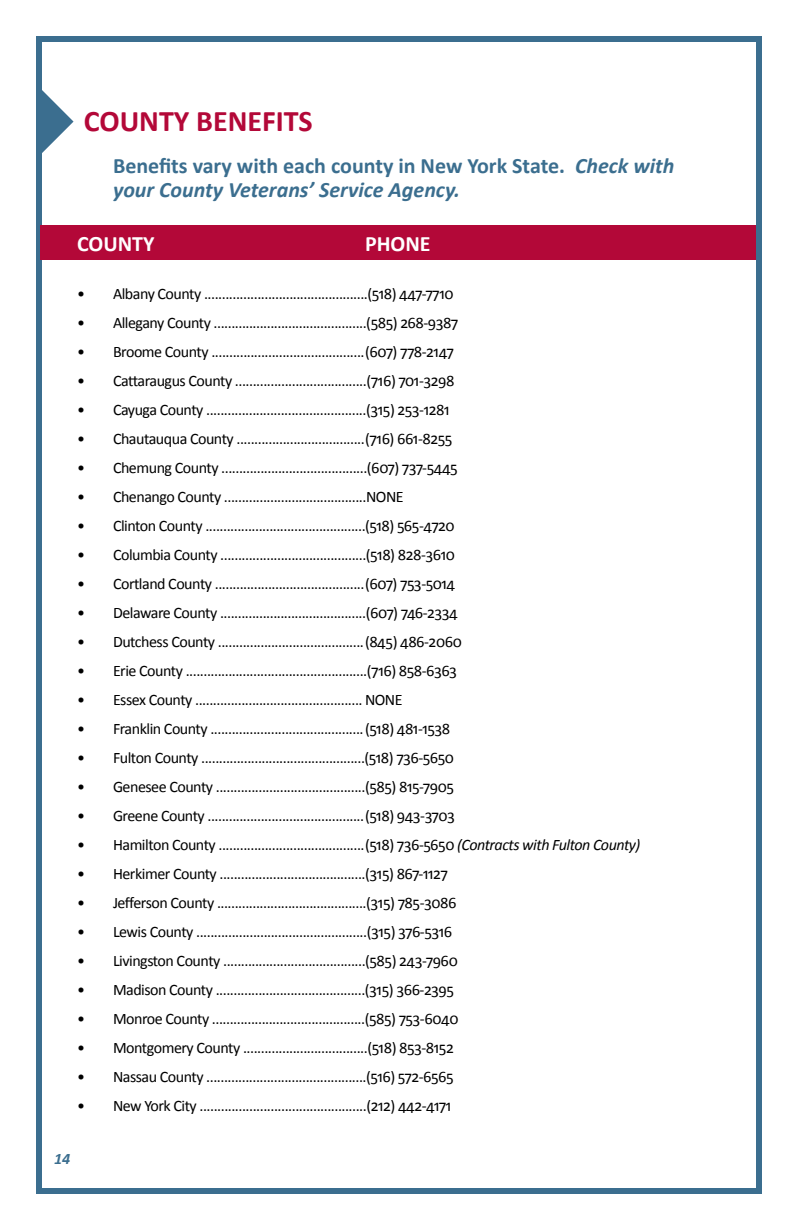
<style>
.page{position:relative;width:792px;height:1224px;background:#fff}
.page>*{position:absolute;margin:0;border:0;box-sizing:border-box;transform-origin:0 0}
.t1{font:700 30px "Calibri";color:#b30838}
.t2{font:italic 700 22px/24px "Calibri";color:#3b6e8f}
.t3{font:700 22px "Calibri";color:#fff}
.t4{font:16px "Calibri";letter-spacing:-.03em;color:#000}
.t5{font:italic 700 16px "Calibri";color:#3b6e8f}
.s1{font-style:normal}
.s2{font-style:italic}
</style>
<div class="page">
<div style="left:36px;top:36px;width:726px;height:1158px;border:6px solid #3b6e8f"></div>
<div style="left:40px;top:225px;width:716px;height:35px;background:#b30838"></div>
<svg style="left:36px;top:86px;width:38px;height:74px"></svg>
<h1 class="t1" style="left:84px;top:101px;width:19px">COU</h1>
<h1 class="t1" style="left:139px;top:101px;width:175px">NTY BENEFITS</h1>
<h2 class="t2" style="left:113px;top:153px;width:563px"><span class="s1">Benefits vary with each county in New York State.</span> Check with your County Veterans’ Service Agency.</h2>
<h2 class="t3" style="left:77px;top:229px;width:14px">COU</h2>
<h2 class="t3" style="left:118px;top:229px;width:38px">NTY</h2>
<h2 class="t3" style="left:365px;top:229px;width:67px">PHONE</h2>
<p class="t4" style="left:77px;top:284px;width:378px">• Albany County ..............................................(518) 447-7710</p>
<p class="t4" style="left:77px;top:313px;width:383px">• Allegany County ...........................................(585) 268-9387</p>
<p class="t4" style="left:77px;top:342px;width:378px">• Broome County ...........................................(607) 778-2147</p>
<p class="t4" style="left:77px;top:371px;width:379px">• Cattaraugus County .....................................(716) 701-3298</p>
<p class="t4" style="left:77px;top:400px;width:374px">• Cayuga County .............................................(315) 253-1281</p>
<p class="t4" style="left:77px;top:429px;width:377px">• Chautauqua County ....................................(716) 661-8255</p>
<p class="t4" style="left:77px;top:458px;width:382px">• Chemung County .........................................(607) 737-5445</p>
<p class="t4" style="left:77px;top:487px;width:328px">• Chenango County ........................................NONE</p>
<p class="t4" style="left:77px;top:516px;width:379px">• Clinton County .............................................(518) 565-4720</p>
<p class="t4" style="left:77px;top:545px;width:379px">• Columbia County .........................................(518) 828-3610</p>
<p class="t4" style="left:77px;top:574px;width:380px">• Cortland County ..........................................(607) 753-5014</p>
<p class="t4" style="left:77px;top:603px;width:382px">• Delaware County .........................................(607) 746-2334</p>
<p class="t4" style="left:77px;top:632px;width:386px">• Dutchess County .........................................(845) 486-2060</p>
<p class="t4" style="left:77px;top:661px;width:382px">• Erie County ...................................................(716) 858-6363</p>
<p class="t4" style="left:77px;top:690px;width:327px">• Essex County ............................................... NONE</p>
<p class="t4" style="left:77px;top:719px;width:375px">• Franklin County ...........................................(518) 481-1538</p>
<p class="t4" style="left:77px;top:748px;width:379px">• Fulton County ..............................................(518) 736-5650</p>
<p class="t4" style="left:77px;top:777px;width:379px">• Genesee County ..........................................(585) 815-7905</p>
<p class="t4" style="left:77px;top:806px;width:379px">• Greene County ............................................(518) 943-3703</p>
<p class="t4" style="left:77px;top:835px;width:565px">• Hamilton County .........................................(518) 736-5650 <span class="s2">(Contracts with Fulton County)</span></p>
<p class="t4" style="left:77px;top:864px;width:372px">• Herkimer County .........................................(315) 867-1127</p>
<p class="t4" style="left:77px;top:893px;width:381px">• Jefferson County ..........................................(315) 785-3086</p>
<p class="t4" style="left:77px;top:922px;width:377px">• Lewis County ................................................(315) 376-5316</p>
<p class="t4" style="left:77px;top:951px;width:382px">• Livingston County ........................................(585) 243-7960</p>
<p class="t4" style="left:77px;top:980px;width:379px">• Madison County ..........................................(315) 366-2395</p>
<p class="t4" style="left:77px;top:1009px;width:383px">• Monroe County ...........................................(585) 753-6040</p>
<p class="t4" style="left:77px;top:1038px;width:378px">• Montgomery County ...................................(518) 853-8152</p>
<p class="t4" style="left:77px;top:1067px;width:378px">• Nassau County .............................................(516) 572-6565</p>
<p class="t4" style="left:77px;top:1096px;width:376px">• New York City ...............................................(212) 442-4171</p>
<p class="t5" style="left:54px;top:1149px;width:18px">14</p>
</div>
